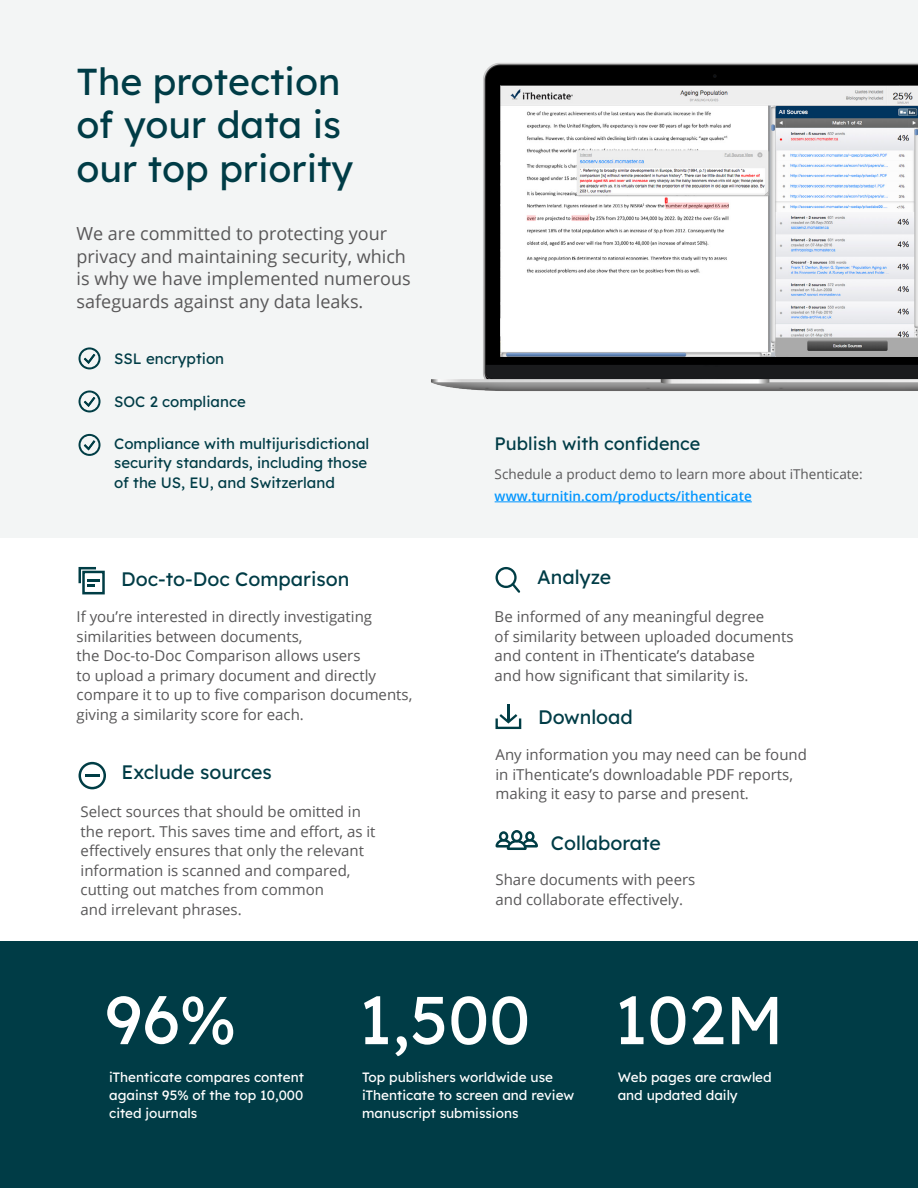
<style>
.page{position:relative;width:918px;height:1188px;background:#fff}
.page>*{position:absolute;margin:0;border:0;box-sizing:border-box;transform-origin:0 0}
.t1{font:67.5px "Lexend Deca";color:#fff}
.t2{font:37.5px/43.5px "Lexend Deca";color:#003c46}
.t3{font:19.5px "Lexend Deca";color:#003c46}
.t4{font:18px/22.5px "Open Sans";color:#585758}
.t5{font:18px "Lexend Deca";color:#003c46}
.t6{font:15px/19.5px "Open Sans";color:#585758}
.t7{font:15px/19.5px "Lexend Deca";color:#003c46}
.t8{font:13.5px/18px "Lexend Deca";color:#fff}
.t9{font:13.5px "Open Sans";color:#585758}
.t10{font:600 13.5px "Open Sans";color:#0296ff}
</style>
<div class="page">
<div style="left:0;top:942px;width:918px;height:246px;background:#003c46"></div>
<div style="left:0;top:0;width:918px;height:538px;background:#f3f5f5"></div>
<hr style="left:495px;top:502px;width:257px;height:1px;background:#0296ff">
<svg style="left:79px;top:347px;width:22px;height:22px"></svg>
<svg style="left:79px;top:390px;width:22px;height:22px"></svg>
<svg style="left:79px;top:434px;width:22px;height:22px"></svg>
<svg style="left:496px;top:567px;width:24px;height:26px"></svg>
<hr style="left:102px;top:572px;width:3px;height:21px;background:#003d45">
<hr style="left:84px;top:592px;width:20px;height:2px;background:#003d45">
<hr style="left:82px;top:572px;width:3px;height:21px;background:#003d45">
<svg style="left:79px;top:567px;width:26px;height:20px"></svg>
<svg style="left:79px;top:762px;width:27px;height:27px"></svg>
<hr style="left:85px;top:774px;width:15px;height:3px;background:#003d45">
<svg style="left:495px;top:830px;width:43px;height:20px"></svg>
<hr style="left:507px;top:704px;width:3px;height:18px;background:#003d45">
<svg style="left:496px;top:714px;width:25px;height:15px"></svg>
<img style="left:431px;top:63px;width:487px;height:328px">
<img style="left:500px;top:86px;width:418px;height:270px">
<h2 class="t2" style="left:77px;top:57px;width:278px">The protection of your data is our top priority</h2>
<p class="t4" style="left:77px;top:222px;width:336px">We are committed to protecting your privacy and maintaining security, which is why we have implemented numerous safeguards against any data leaks.</p>
<p class="t7" style="left:114px;top:348px;width:111px">SSL encryption</p>
<p class="t7" style="left:114px;top:391px;width:133px">SOC 2 compliance</p>
<p class="t7" style="left:114px;top:433px;width:257px">Compliance with multijurisdictional security standards, including those of the US, EU, and Switzerland</p>
<p class="t5" style="left:495px;top:431px;width:207px">Publish with confidence</p>
<p class="t9" style="left:495px;top:465px;width:370px">Schedule a product demo to learn more about iThenticate:</p>
<p class="t10" style="left:495px;top:487px;width:259px">www.turnitin.com/products/ithenticate</p>
<h3 class="t3" style="left:121px;top:565px;width:230px">Doc-to-Doc Comparison</h3>
<p class="t6" style="left:77px;top:607px;width:337px">If you’re interested in directly investigating similarities between documents,<br>the Doc-to-Doc Comparison allows users<br>to upload a primary document and directly compare it to up to five comparison documents, giving a similarity score for each.</p>
<h3 class="t3" style="left:122px;top:758px;width:152px">Exclude sources</h3>
<p class="t6" style="left:81px;top:802px;width:296px">Select sources that should be omitted in the report. This saves time and effort, as it effectively ensures that only the relevant information is scanned and compared, cutting out matches from common<br>and irrelevant phrases.</p>
<h3 class="t3" style="left:537px;top:563px;width:76px">Analyze</h3>
<p class="t6" style="left:495px;top:607px;width:300px">Be informed of any meaningful degree<br>of similarity between uploaded documents and content in iThenticate’s database<br>and how significant that similarity is.</p>
<h3 class="t3" style="left:538px;top:703px;width:96px">Download</h3>
<p class="t6" style="left:496px;top:745px;width:313px">Any information you may need can be found in iThenticate’s downloadable PDF reports, making it easy to parse and present.</p>
<h3 class="t3" style="left:551px;top:828px;width:112px">Collaborate</h3>
<p class="t6" style="left:496px;top:870px;width:201px">Share documents with peers and collaborate effectively.</p>
<h1 class="t1" style="left:105px;top:971px;width:133px">96%</h1>
<h1 class="t1" style="left:358px;top:971px;width:427px">1,500 102M</h1>
<p class="t8" style="left:109px;top:1068px;width:196px;text-align:justify">iThenticate compares content against 95% of the top 10,000 cited journals</p>
<p class="t8" style="left:362px;top:1068px;width:214px">Top publishers worldwide use iThenticate to screen and review manuscript submissions</p>
<p class="t8" style="left:618px;top:1068px;width:156px">Web pages are crawled and updated daily</p>
</div>
